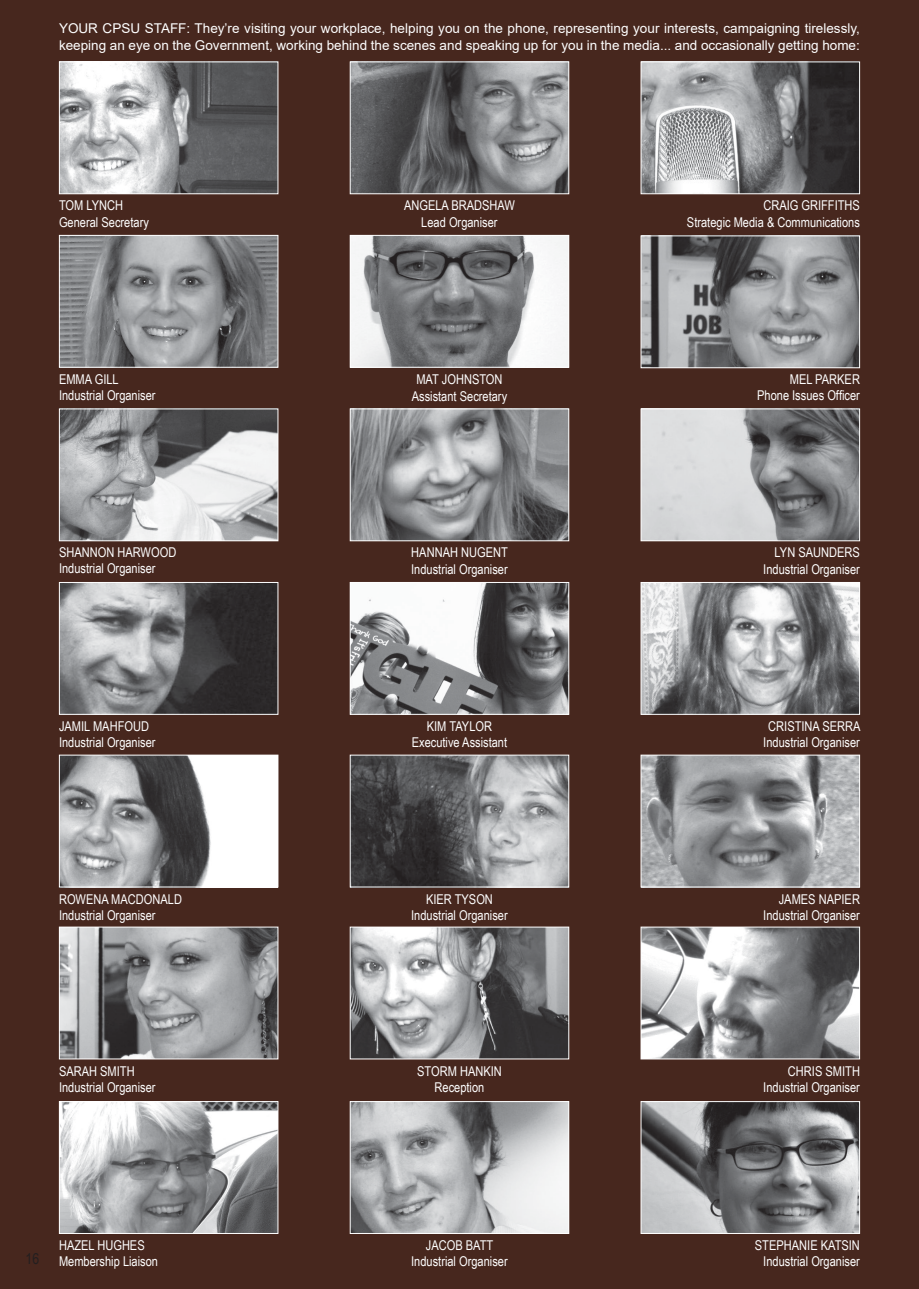
<style>
.page{position:relative;width:919px;height:1289px;background:#fff}
.page>*{position:absolute;margin:0;border:0;box-sizing:border-box;transform-origin:0 0}
.t1{font:15px "Arial Narrow";color:#231f20}
.t2{font:13.5px "Arial Narrow";color:#fff}
.t3{font:13.5px/16.2px "Arial";color:#fff}
</style>
<div class="page">
<div style="left:0;top:0;width:918px;height:1288px;background:#47271e"></div>
<img style="left:61px;top:63px;width:215px;height:129px">
<div style="left:59px;top:61px;width:219px;height:133px;border:1px solid #fff"></div>
<img style="left:352px;top:63px;width:215px;height:129px">
<div style="left:350px;top:61px;width:219px;height:133px;border:1px solid #fff"></div>
<img style="left:642px;top:63px;width:215px;height:129px">
<div style="left:640px;top:61px;width:219px;height:133px;border:1px solid #fff"></div>
<img style="left:642px;top:410px;width:215px;height:129px">
<div style="left:640px;top:408px;width:219px;height:133px;border:1px solid #fff"></div>
<img style="left:352px;top:237px;width:215px;height:128px">
<div style="left:350px;top:235px;width:219px;height:132px;border:1px solid #fff"></div>
<img style="left:61px;top:410px;width:215px;height:129px">
<div style="left:59px;top:408px;width:219px;height:133px;border:1px solid #fff"></div>
<img style="left:352px;top:410px;width:215px;height:129px">
<div style="left:350px;top:408px;width:219px;height:133px;border:1px solid #fff"></div>
<img style="left:61px;top:584px;width:215px;height:128px">
<div style="left:59px;top:582px;width:219px;height:132px;border:1px solid #fff"></div>
<img style="left:352px;top:584px;width:215px;height:128px">
<div style="left:350px;top:582px;width:219px;height:132px;border:1px solid #fff"></div>
<img style="left:642px;top:584px;width:215px;height:128px">
<div style="left:640px;top:582px;width:219px;height:132px;border:1px solid #fff"></div>
<img style="left:61px;top:756px;width:215px;height:129px">
<div style="left:59px;top:754px;width:219px;height:133px;border:1px solid #fff"></div>
<img style="left:352px;top:756px;width:215px;height:129px">
<div style="left:350px;top:754px;width:219px;height:133px;border:1px solid #fff"></div>
<img style="left:642px;top:756px;width:215px;height:129px">
<div style="left:640px;top:754px;width:219px;height:133px;border:1px solid #fff"></div>
<img style="left:61px;top:928px;width:215px;height:129px">
<div style="left:59px;top:926px;width:219px;height:133px;border:1px solid #fff"></div>
<img style="left:352px;top:928px;width:215px;height:129px">
<div style="left:350px;top:926px;width:219px;height:133px;border:1px solid #fff"></div>
<img style="left:642px;top:928px;width:215px;height:129px">
<div style="left:640px;top:926px;width:219px;height:133px;border:1px solid #fff"></div>
<img style="left:61px;top:1103px;width:215px;height:128px">
<div style="left:59px;top:1101px;width:219px;height:132px;border:1px solid #fff"></div>
<img style="left:352px;top:1103px;width:215px;height:128px">
<div style="left:350px;top:1101px;width:219px;height:132px;border:1px solid #fff"></div>
<img style="left:642px;top:1103px;width:215px;height:128px">
<div style="left:640px;top:1101px;width:219px;height:132px;border:1px solid #fff"></div>
<img style="left:642px;top:237px;width:215px;height:129px">
<div style="left:640px;top:235px;width:219px;height:133px;border:1px solid #fff"></div>
<img style="left:61px;top:237px;width:215px;height:128px">
<div style="left:59px;top:235px;width:219px;height:132px;border:1px solid #fff"></div>
<p class="t3" style="left:59px;top:21px;width:802px">YOUR CPSU STAFF: They’re visiting your workplace, helping you on the phone, representing your interests, campaigning tirelessly, keeping an eye on the Government, working behind the scenes and speaking up for you in the media... and occasionally getting home:</p>
<p class="t2" style="left:59px;top:196px;width:66px">TOM LYNCH</p>
<p class="t2" style="left:59px;top:212px;width:91px">General Secretary</p>
<p class="t2" style="left:59px;top:369px;width:61px">EMMA GILL</p>
<p class="t2" style="left:59px;top:386px;width:98px">Industrial Organiser</p>
<p class="t2" style="left:59px;top:542px;width:119px">SHANNON HARWOOD</p>
<p class="t2" style="left:59px;top:558px;width:98px">Industrial Organiser</p>
<p class="t2" style="left:59px;top:716px;width:92px">JAMIL MAHFOUD</p>
<p class="t2" style="left:59px;top:732px;width:98px">Industrial Organiser</p>
<p class="t2" style="left:59px;top:888px;width:125px">ROWENA MACDONALD</p>
<p class="t2" style="left:59px;top:905px;width:98px">Industrial Organiser</p>
<p class="t2" style="left:59px;top:1060px;width:77px">SARAH SMITH</p>
<p class="t2" style="left:59px;top:1077px;width:98px">Industrial Organiser</p>
<p class="t1" style="left:26px;top:1247px;width:15px">16</p>
<p class="t2" style="left:59px;top:1235px;width:87px">HAZEL HUGHES</p>
<p class="t2" style="left:59px;top:1251px;width:101px">Membership Liaison</p>
<p class="t2" style="left:404px;top:196px;width:112px">ANGELA BRADSHAW</p>
<p class="t2" style="left:421px;top:212px;width:78px">Lead Organiser</p>
<p class="t2" style="left:763px;top:196px;width:98px">CRAIG GRIFFITHS</p>
<p class="t2" style="left:687px;top:212px;width:174px">Strategic Media &amp; Communications</p>
<p class="t2" style="left:416px;top:369px;width:88px">MAT JOHNSTON</p>
<p class="t2" style="left:412px;top:386px;width:97px">Assistant Secretary</p>
<p class="t2" style="left:789px;top:369px;width:72px">MEL PARKER</p>
<p class="t2" style="left:757px;top:386px;width:104px">Phone Issues Officer</p>
<p class="t2" style="left:411px;top:542px;width:98px">HANNAH NUGENT</p>
<p class="t2" style="left:411px;top:559px;width:98px">Industrial Organiser</p>
<p class="t2" style="left:774px;top:542px;width:87px">LYN SAUNDERS</p>
<p class="t2" style="left:763px;top:559px;width:98px">Industrial Organiser</p>
<p class="t2" style="left:427px;top:716px;width:67px">KIM TAYLOR</p>
<p class="t2" style="left:412px;top:732px;width:97px">Executive Assistant</p>
<p class="t2" style="left:768px;top:716px;width:94px">CRISTINA SERRA</p>
<p class="t2" style="left:763px;top:732px;width:98px">Industrial Organiser</p>
<p class="t2" style="left:426px;top:888px;width:68px">KIER TYSON</p>
<p class="t2" style="left:411px;top:905px;width:98px">Industrial Organiser</p>
<p class="t2" style="left:778px;top:888px;width:83px">JAMES NAPIER</p>
<p class="t2" style="left:763px;top:905px;width:98px">Industrial Organiser</p>
<p class="t2" style="left:417px;top:1060px;width:86px">STORM HANKIN</p>
<p class="t2" style="left:434px;top:1077px;width:51px">Reception</p>
<p class="t2" style="left:788px;top:1060px;width:73px">CHRIS SMITH</p>
<p class="t2" style="left:763px;top:1077px;width:98px">Industrial Organiser</p>
<p class="t2" style="left:426px;top:1235px;width:69px">JACOB BATT</p>
<p class="t2" style="left:411px;top:1251px;width:98px">Industrial Organiser</p>
<p class="t2" style="left:754px;top:1235px;width:106px">STEPHANIE KATSIN</p>
<p class="t2" style="left:763px;top:1251px;width:98px">Industrial Organiser</p>
</div>
